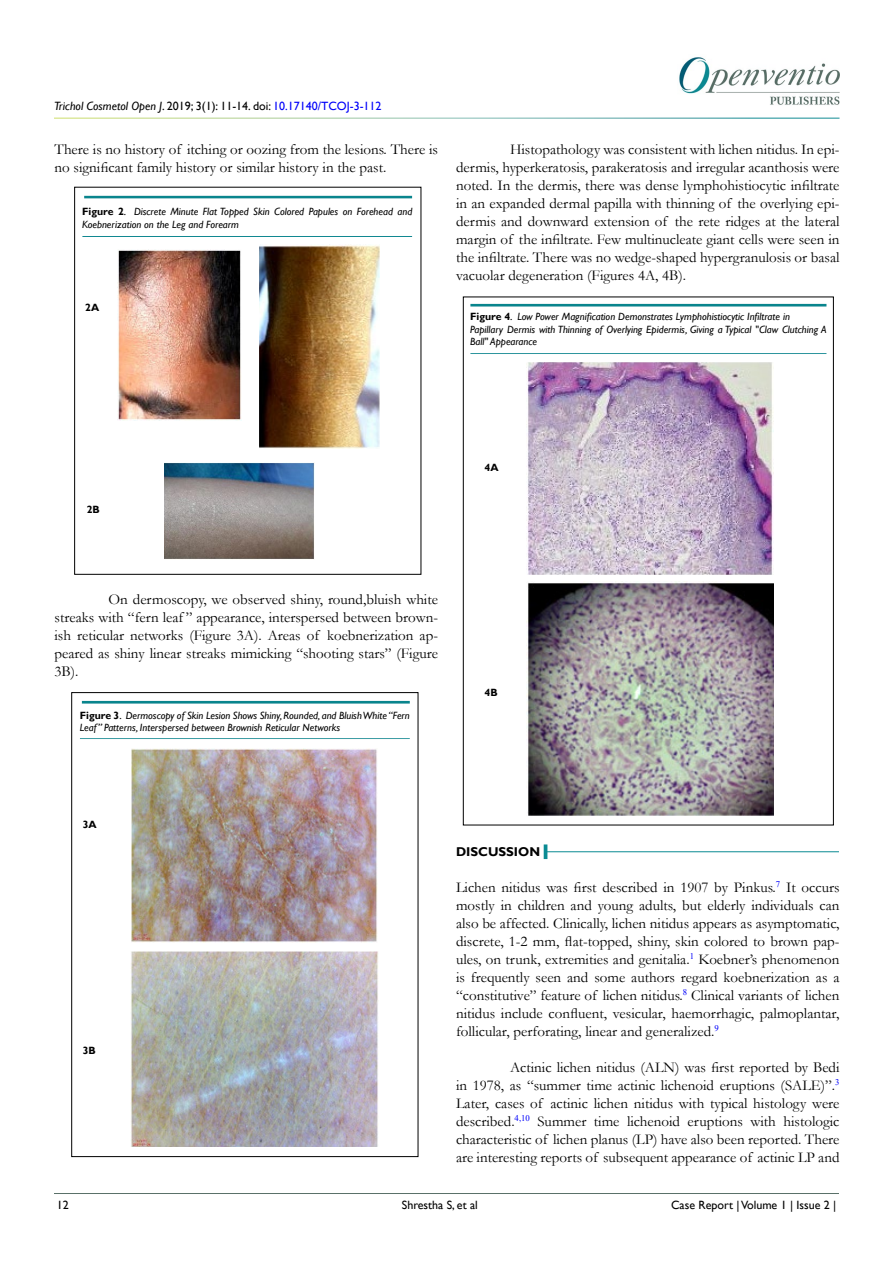
<style>
.page{position:relative;width:893px;height:1263px;background:#fff}
.page>*{position:absolute;margin:0;border:0;box-sizing:border-box;transform-origin:0 0}
.t1{font:15px/18px "Garamond";color:#000;text-align:justify}
.t2{font:700 12.75px "Gill Sans";color:#000}
.t3{font:12px "Gill Sans";color:#000101}
.t4{font:12px "Gill Sans";color:#000}
.t5{font:italic 10.5px/12.6px "Gill Sans";color:#000}
.t6{font:700 10.5px "Gill Sans";color:#000}
.s1{font-style:italic}
.s2{color:#0000fa}
.s3{font-weight:700;font-style:normal}
.s4{font-style:normal}
</style>
<div class="page">
<img style="left:679px;top:57px;width:160px;height:48px">
<hr style="left:54px;top:1193px;width:785px;height:1px;background:#597068">
<hr style="left:547px;top:851px;width:292px;height:1px;background:#0a8b93">
<hr style="left:544px;top:844px;width:3px;height:15px;background:#0a8b93">
<img style="left:118px;top:249px;width:124px;height:172px">
<div style="left:72px;top:184px;width:353px;height:15px;background:#f6f1f3;opacity:.75"></div>
<img style="left:259px;top:244px;width:121px;height:204px">
<img style="left:165px;top:462px;width:150px;height:97px">
<img style="left:131px;top:749px;width:246px;height:193px">
<div style="left:69px;top:689px;width:354px;height:15px;background:#f6f1f3;opacity:.75"></div>
<img style="left:131px;top:952px;width:247px;height:195px">
<img style="left:526px;top:363px;width:248px;height:211px">
<div style="left:457px;top:292px;width:382px;height:15px;background:#f6f1f3;opacity:.75"></div>
<img style="left:527px;top:582px;width:247px;height:233px">
<div style="left:72px;top:692px;width:346px;height:465px;border:1px solid #000"></div>
<p class="t3" style="left:54px;top:99px;width:329px"><span class="s1">Trichol Cosmetol Open J</span>. 2019; 3(1): 11-14. doi: <span class="s2">10.17140/TCOJ-3-112</span></p>
<p class="t1" style="left:55px;top:140px;width:385px">There is no history of itching or oozing from the lesions. There is no significant family history or similar history in the past.</p>
<p class="t5" style="left:82px;top:205px;width:331px"><span class="s3">Figure 2</span><span class="s4">.</span> Discrete Minute Flat Topped Skin Colored Papules on Forehead and<br>Koebnerization on the Leg and Forearm</p>
<p class="t6" style="left:85px;top:301px;width:15px">2A</p>
<p class="t1" style="left:456px;top:140px;width:385px;text-indent:54px">Histopathology was consistent with lichen nitidus. In epi&shy;dermis, hyperkeratosis, parakeratosis and irregular acanthosis were noted. In the dermis, there was dense lymphohistiocytic infiltrate in an expanded dermal papilla with thinning of the overlying epi&shy;dermis and downward extension of the rete ridges at the lateral margin of the infiltrate. Few multinucleate giant cells were seen in the infiltrate. There was no wedge-shaped hypergranulosis or basal vacuolar degeneration (Figures 4A, 4B).</p>
<p class="t5" style="left:470px;top:310px;width:358px"><span class="s3">Figure 4</span><span class="s4">.</span> Low Power Magnification Demonstrates Lymphohistiocytic Infiltrate in<br>Papillary Dermis with Thinning of Overlying Epidermis, Giving a Typical "Claw Clutching A<br>Ball" Appearance</p>
<p class="t6" style="left:87px;top:503px;width:15px">2B</p>
<p class="t1" style="left:55px;top:590px;width:385px;text-indent:54px">On dermoscopy, we observed shiny, round,bluish white streaks with “fern leaf ” appearance, interspersed between brown&shy;ish reticular networks (Figure 3A). Areas of koebnerization ap&shy;peared as shiny linear streaks mimicking “shooting stars” (Figure 3B).</p>
<p class="t5" style="left:80px;top:709px;width:331px"><span class="s3">Figure 3</span><span class="s4">.</span> Dermoscopy of Skin Lesion Shows Shiny, Rounded, and Bluish White “Fern<br>Leaf” Patterns, Interspersed between Brownish Reticular Networks</p>
<p class="t6" style="left:485px;top:461px;width:15px">4A</p>
<p class="t6" style="left:485px;top:686px;width:15px">4B</p>
<p class="t6" style="left:83px;top:818px;width:15px">3A</p>
<p class="t6" style="left:83px;top:1044px;width:15px">3B</p>
<p class="t2" style="left:456px;top:844px;width:86px">DISCUSSION</p>
<p class="t1" style="left:456px;top:878px;width:385px">Lichen nitidus was first described in 1907 by Pinkus.<sup>7</sup> It occurs mostly in children and young adults, but elderly individuals can also be affected. Clinically, lichen nitidus appears as asymptomatic, discrete, 1-2 mm, flat-topped, shiny, skin colored to brown pap&shy;ules, on trunk, extremities and genitalia.<sup>1</sup> Koebner’s phenomenon is frequently seen and some authors regard koebnerization as a “constitutive” feature of lichen nitidus.<sup>8</sup> Clinical variants of lichen nitidus include confluent, vesicular, haemorrhagic, palmoplantar, follicular, perforating, linear and generalized.<sup>9</sup></p>
<p class="t1" style="left:456px;top:1058px;width:385px;text-indent:54px">Actinic lichen nitidus (ALN) was first reported by Bedi in 1978, as “summer time actinic lichenoid eruptions (SALE)”.<sup>3<br></sup>Later, cases of actinic lichen nitidus with typical histology were described.<sup>4,10</sup> Summer time lichenoid eruptions with histologic characteristic of lichen planus (LP) have also been reported. There are interesting reports of subsequent appearance of actinic LP and</p>
<p class="t4" style="left:57px;top:1198px;width:13px">12</p>
<p class="t4" style="left:402px;top:1198px;width:77px">Shrestha S, et al</p>
<p class="t4" style="left:671px;top:1198px;width:167px">Case Report | Volume 1 | Issue 2 |</p>
</div>
